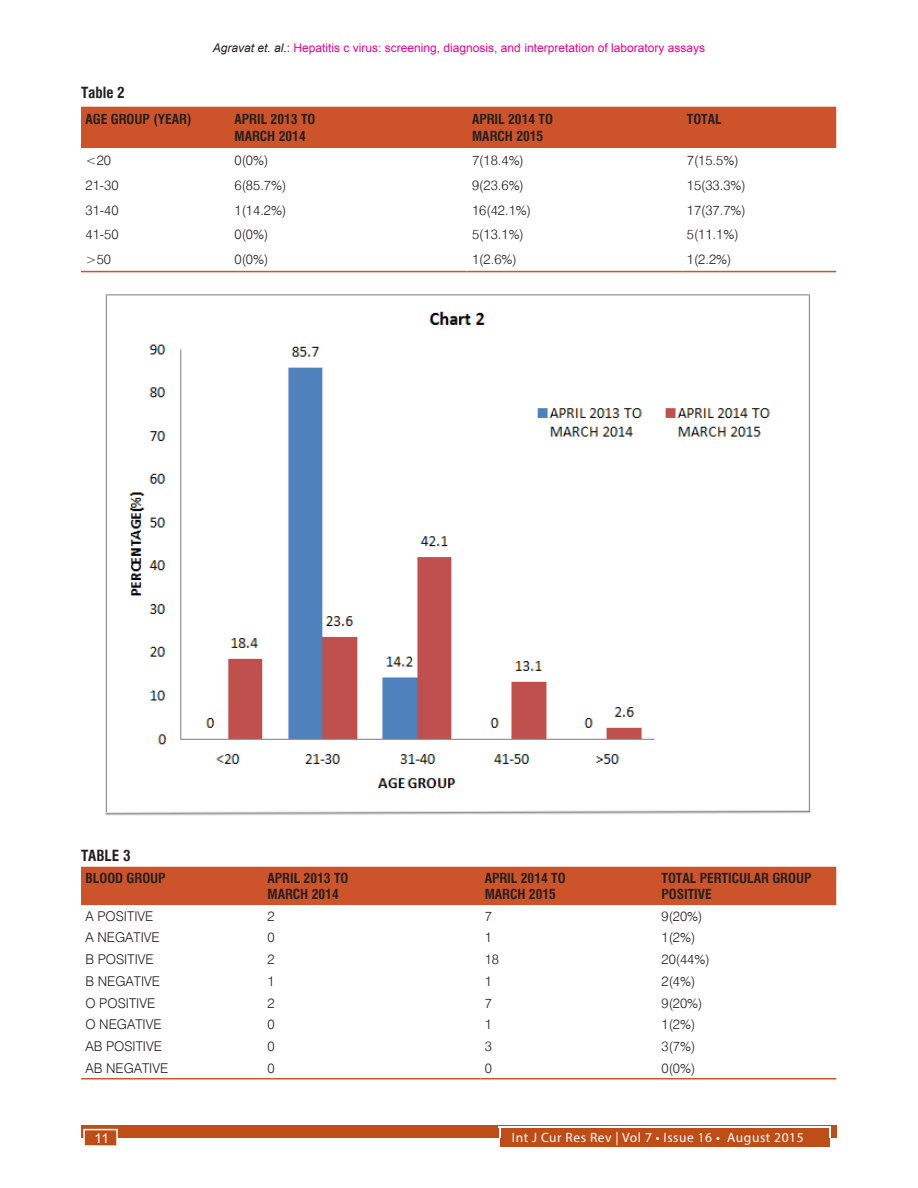
<style>
.page{position:relative;width:918px;height:1188px;background:#fff}
.page>*{position:absolute;margin:0;border:0;box-sizing:border-box;transform-origin:0 0}
.Table_caption{font:700 condensed 15px "Swiss 721 BT";color:#231f20}
.Table_text{font:300 13.5px "Swiss 721 BT";color:#231f20}
.Table_text-2{font:700 condensed 13.5px/16.2px "Swiss 721 BT";color:#231f20}
.t1{font:13.5px "Myriad Pro";letter-spacing:.04em;color:#fff}
.t2{font:13.5px "Arial";color:#fff}
.t3{font:12px "Arial";color:#ed028c}
.s1{font-style:italic;color:#231f20}
.s2{color:#231f20}
</style>
<div class="page">
<div style="left:81px;top:1125px;width:756px;height:13px;background:#be4d18"></div>
<div style="left:500px;top:1128px;width:329px;height:19px;background:#be4d18"></div>
<hr style="left:499px;top:1127px;width:331px;height:1px;background:#fff">
<svg style="left:829px;top:1127px;width:2px;height:11px"></svg>
<div style="left:83px;top:1129px;width:35px;height:17px;background:#be4d18;border:2px solid #fff"></div>
<div style="left:81px;top:107px;width:755px;height:41px;background:#cd542a"></div>
<hr style="left:81px;top:271px;width:149px;height:1px;background:#cd542a">
<hr style="left:230px;top:271px;width:238px;height:1px;background:#cd542a">
<hr style="left:468px;top:271px;width:214px;height:1px;background:#cd542a">
<hr style="left:682px;top:271px;width:154px;height:1px;background:#cd542a">
<img style="left:105px;top:294px;width:706px;height:522px">
<div style="left:81px;top:867px;width:755px;height:38px;background:#cd542a"></div>
<hr style="left:81px;top:1078px;width:182px;height:1px;background:#cd542a">
<hr style="left:263px;top:1078px;width:217px;height:1px;background:#cd542a">
<hr style="left:480px;top:1078px;width:177px;height:1px;background:#cd542a">
<hr style="left:657px;top:1078px;width:179px;height:1px;background:#cd542a">
<p class="t3" style="left:213px;top:40px;width:494px"><span class="s1">Agravat et. al.</span><span class="s2">:</span> Hepatitis c virus: screening, diagnosis, and interpretation of laboratory assays</p>
<p class="Table_caption" style="left:81px;top:83px;width:45px">Table 2</p>
<p class="Table_text-2" style="left:86px;top:111px;width:108px">AGE GROUP (YEAR)</p>
<p class="Table_text-2" style="left:235px;top:111px;width:82px">APRIL 2013 TO</p>
<p class="Table_text-2" style="left:235px;top:128px;width:73px">MARCH 2014</p>
<p class="Table_text-2" style="left:472px;top:111px;width:82px">APRIL 2014 TO</p>
<p class="Table_text-2" style="left:472px;top:128px;width:73px">MARCH 2015</p>
<p class="Table_text-2" style="left:687px;top:111px;width:36px">TOTAL</p>
<p class="Table_text" style="left:86px;top:152px;width:27px">&lt;20</p>
<p class="Table_text" style="left:235px;top:152px;width:35px">0(0%)</p>
<p class="Table_text" style="left:472px;top:152px;width:53px">7(18.4%)</p>
<p class="Table_text" style="left:687px;top:152px;width:53px">7(15.5%)</p>
<p class="Table_text" style="left:86px;top:177px;width:35px">21-30</p>
<p class="Table_text" style="left:235px;top:177px;width:53px">6(85.7%)</p>
<p class="Table_text" style="left:472px;top:177px;width:53px">9(23.6%)</p>
<p class="Table_text" style="left:687px;top:177px;width:60px">15(33.3%)</p>
<p class="Table_text" style="left:86px;top:202px;width:35px">31-40</p>
<p class="Table_text" style="left:235px;top:202px;width:53px">1(14.2%)</p>
<p class="Table_text" style="left:472px;top:202px;width:60px">16(42.1%)</p>
<p class="Table_text" style="left:687px;top:202px;width:60px">17(37.7%)</p>
<p class="Table_text" style="left:86px;top:226px;width:35px">41-50</p>
<p class="Table_text" style="left:235px;top:226px;width:35px">0(0%)</p>
<p class="Table_text" style="left:472px;top:226px;width:53px">5(13.1%)</p>
<p class="Table_text" style="left:687px;top:226px;width:53px">5(11.1%)</p>
<p class="Table_text" style="left:86px;top:251px;width:27px">&gt;50</p>
<p class="Table_text" style="left:235px;top:251px;width:35px">0(0%)</p>
<p class="Table_text" style="left:472px;top:251px;width:46px">1(2.6%)</p>
<p class="Table_text" style="left:687px;top:251px;width:46px">1(2.2%)</p>
<p class="Table_caption" style="left:81px;top:846px;width:51px">TABLE 3</p>
<p class="Table_text-2" style="left:86px;top:870px;width:82px">BLOOD GROUP</p>
<p class="Table_text-2" style="left:268px;top:870px;width:82px">APRIL 2013 TO</p>
<p class="Table_text-2" style="left:268px;top:886px;width:73px">MARCH 2014</p>
<p class="Table_text-2" style="left:485px;top:870px;width:82px">APRIL 2014 TO</p>
<p class="Table_text-2" style="left:485px;top:886px;width:73px">MARCH 2015</p>
<p class="Table_text-2" style="left:662px;top:870px;width:151px">TOTAL PERTICULAR GROUP<br>POSITIVE</p>
<p class="Table_text" style="left:86px;top:908px;width:69px">A POSITIVE</p>
<p class="Table_text" style="left:268px;top:908px;width:9px">2</p>
<p class="Table_text" style="left:485px;top:908px;width:9px">7</p>
<p class="Table_text" style="left:662px;top:908px;width:43px">9(20%)</p>
<p class="Table_text" style="left:86px;top:929px;width:76px">A NEGATIVE</p>
<p class="Table_text" style="left:268px;top:929px;width:9px">0</p>
<p class="Table_text" style="left:485px;top:929px;width:9px">1</p>
<p class="Table_text" style="left:662px;top:929px;width:35px">1(2%)</p>
<p class="Table_text" style="left:86px;top:951px;width:70px">B POSITIVE</p>
<p class="Table_text" style="left:268px;top:951px;width:9px">2</p>
<p class="Table_text" style="left:485px;top:951px;width:16px">18</p>
<p class="Table_text" style="left:662px;top:951px;width:50px">20(44%)</p>
<p class="Table_text" style="left:86px;top:973px;width:76px">B NEGATIVE</p>
<p class="Table_text" style="left:268px;top:973px;width:9px">1</p>
<p class="Table_text" style="left:485px;top:973px;width:9px">1</p>
<p class="Table_text" style="left:662px;top:973px;width:35px">2(4%)</p>
<p class="Table_text" style="left:86px;top:995px;width:71px">O POSITIVE</p>
<p class="Table_text" style="left:268px;top:995px;width:9px">2</p>
<p class="Table_text" style="left:485px;top:995px;width:9px">7</p>
<p class="Table_text" style="left:662px;top:995px;width:43px">9(20%)</p>
<p class="Table_text" style="left:86px;top:1016px;width:78px">O NEGATIVE</p>
<p class="Table_text" style="left:268px;top:1016px;width:9px">0</p>
<p class="Table_text" style="left:485px;top:1016px;width:9px">1</p>
<p class="Table_text" style="left:662px;top:1016px;width:35px">1(2%)</p>
<p class="Table_text" style="left:86px;top:1038px;width:78px">AB POSITIVE</p>
<p class="Table_text" style="left:268px;top:1038px;width:9px">0</p>
<p class="Table_text" style="left:485px;top:1038px;width:9px">3</p>
<p class="Table_text" style="left:662px;top:1038px;width:35px">3(7%)</p>
<p class="Table_text" style="left:86px;top:1060px;width:84px">AB NEGATIVE</p>
<p class="Table_text" style="left:268px;top:1060px;width:9px">0</p>
<p class="Table_text" style="left:485px;top:1060px;width:9px">0</p>
<p class="Table_text" style="left:662px;top:1060px;width:35px">0(0%)</p>
<p class="t2" style="left:94px;top:1130px;width:16px">11</p>
<p class="t1" style="left:512px;top:1129px;width:293px">Int J Cur Res Rev | Vol 7 • Issue 16 • August 2015</p>
</div>
